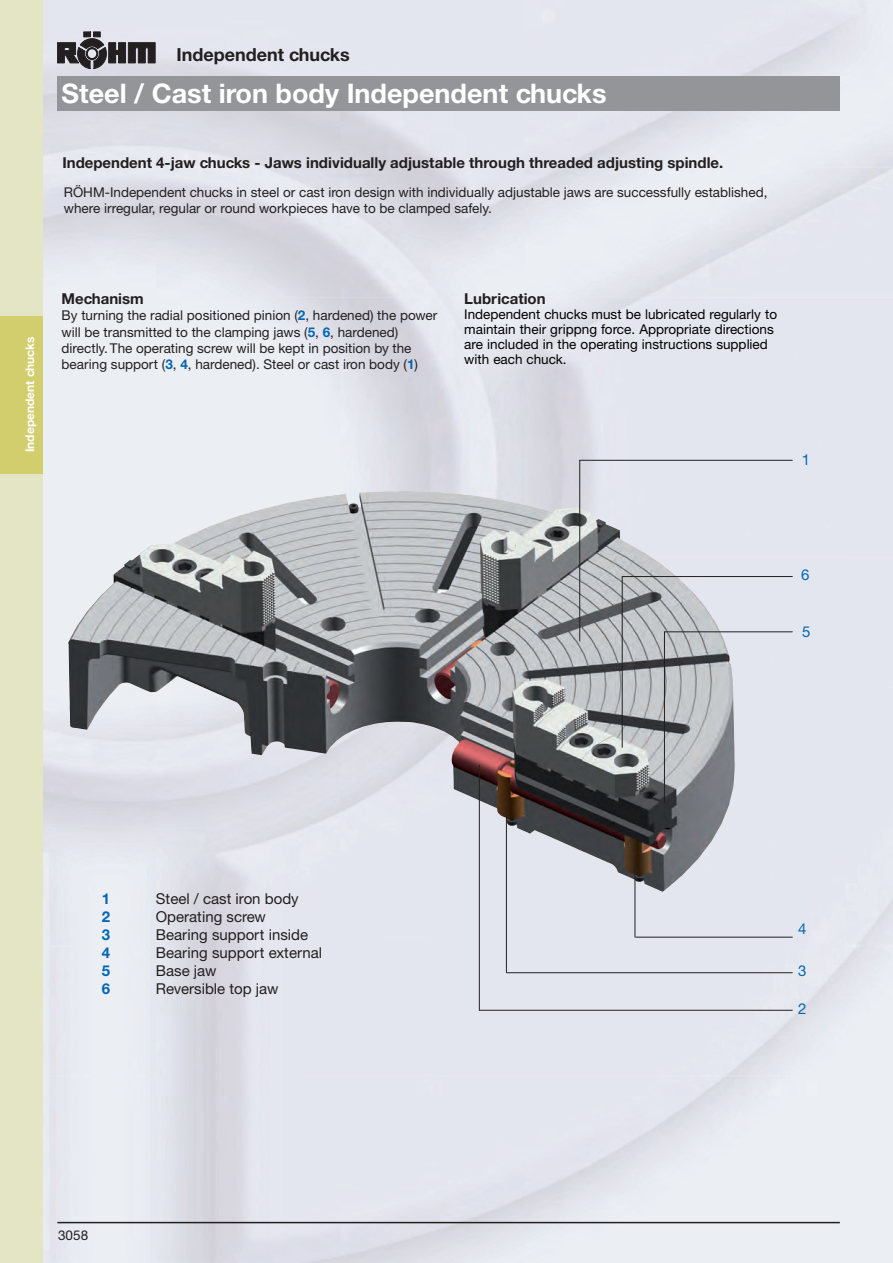
<style>
.page{position:relative;width:893px;height:1263px;background:#fff}
.page>*{position:absolute;margin:0;border:0;box-sizing:border-box;transform-origin:0 0}
.t1{font:700 27px "Helvetica Neue CE";color:#fff}
.t2{font:700 18px "Helvetica Neue CE";color:#231f20}
.t3{font:700 15px "Helvetica Neue CE";color:#231f20}
.t4{font:15px "Helvetica Neue CE";color:#231f20}
.t5{font:15px "Helvetica Neue CE";color:#0166b3}
.t6{font:700 15px "Helvetica Neue CE";color:#0166b3}
.t7{font:13.5px/16.2px "Helvetica Neue CE";color:#231f20}
.t8{font:13.5px/15px "Helvetica Neue CE";color:#000}
.t9{font:700 12px "Helvetica Neue CE";color:#fff}
.s1{font-weight:700;color:#0166b3}
.s2{font-family:"Helvetica Neue";font-weight:700;color:#0166b3}
</style>
<div class="page">
<img style="left:43px;top:0;width:850px;height:1263px">
<svg style="left:57px;top:32px;width:98px;height:37px;background:#7c7b7f"></svg>
<hr style="left:57px;top:1222px;width:783px;height:1px;background:#231f20">
<div style="left:0;top:0;width:43px;height:1263px;background:#e4e5c5"></div>
<div style="left:57px;top:77px;width:783px;height:34px;background:#939598"></div>
<img style="left:68px;top:491px;width:438px;height:331px">
<hr style="left:622px;top:576px;width:170px;height:1px;background:#231f20">
<hr style="left:622px;top:576px;width:1px;height:171px;background:#231f20">
<hr style="left:664px;top:631px;width:128px;height:1px;background:#231f20">
<hr style="left:664px;top:632px;width:1px;height:171px;background:#231f20">
<hr style="left:580px;top:460px;width:212px;height:1px;background:#231f20">
<hr style="left:579px;top:460px;width:1px;height:181px;background:#231f20">
<hr style="left:479px;top:765px;width:1px;height:245px;background:#231f20">
<hr style="left:479px;top:1010px;width:313px;height:1px;background:#231f20">
<hr style="left:506px;top:811px;width:1px;height:162px;background:#231f20">
<hr style="left:507px;top:972px;width:285px;height:1px;background:#231f20">
<hr style="left:635px;top:866px;width:1px;height:71px;background:#231f20">
<hr style="left:636px;top:937px;width:156px;height:1px;background:#231f20">
<div style="left:0;top:316px;width:43px;height:158px;background:#d2ce6d"></div>
<h2 class="t2" style="left:176px;top:43px;width:175px">Independent chucks</h2>
<h1 class="t1" style="left:62px;top:77px;width:546px">Steel / Cast iron body Independent chucks</h1>
<p class="t3" style="left:62px;top:153px;width:662px">Independent 4-jaw chucks - Jaws individually adjustable through threaded adjusting spindle.</p>
<p class="t7" style="left:64px;top:184px;width:705px">RÖHM-Independent chucks in steel or cast iron design with individually adjustable jaws are successfully established, where irregular, regular or round workpieces have to be clamped safely.</p>
<p class="t9" style="left:22px;top:452px;width:117px;rotate:-90deg">Independent chucks</p>
<p class="t3" style="left:62px;top:289px;width:84px">Mechanism</p>
<p class="t7" style="left:62px;top:308px;width:377px">By turning the radial positioned pinion (<span class="s1">2</span>, hardened) the power will be transmitted to the clamping jaws (<span class="s1">5</span>, <span class="s1">6</span>, hardened) directly. The operating screw will be kept in position by the bearing support (<span class="s2">3</span>, <span class="s1">4</span>, hardened). Steel or cast iron body (<span class="s1">1</span>)</p>
<p class="t3" style="left:464px;top:289px;width:83px">Lubrication</p>
<p class="t8" style="left:464px;top:307px;width:314px">Independent chucks must be lubricated regularly to maintain their grippng force. Appropriate directions are included in the operating instructions supplied with each chuck.</p>
<p class="t5" style="left:802px;top:450px;width:10px">1</p>
<p class="t5" style="left:801px;top:566px;width:10px">6</p>
<p class="t5" style="left:802px;top:623px;width:10px">5</p>
<p class="t6" style="left:102px;top:889px;width:10px">1</p>
<p class="t4" style="left:156px;top:889px;width:144px">Steel / cast iron body</p>
<p class="t6" style="left:102px;top:907px;width:10px">2</p>
<p class="t4" style="left:156px;top:907px;width:111px">Operating screw</p>
<p class="t6" style="left:102px;top:925px;width:10px">3</p>
<p class="t4" style="left:156px;top:925px;width:154px">Bearing support inside</p>
<p class="t6" style="left:102px;top:943px;width:10px">4</p>
<p class="t4" style="left:156px;top:943px;width:168px">Bearing support external</p>
<p class="t6" style="left:102px;top:961px;width:10px">5</p>
<p class="t4" style="left:156px;top:961px;width:62px">Base jaw</p>
<p class="t6" style="left:102px;top:979px;width:10px">6</p>
<p class="t4" style="left:156px;top:979px;width:124px">Reversible top jaw</p>
<p class="t7" style="left:58px;top:1227px;width:32px">3058</p>
<p class="t5" style="left:798px;top:919px;width:10px">4</p>
<p class="t5" style="left:798px;top:962px;width:10px">3</p>
<p class="t5" style="left:798px;top:999px;width:10px">2</p>
</div>
